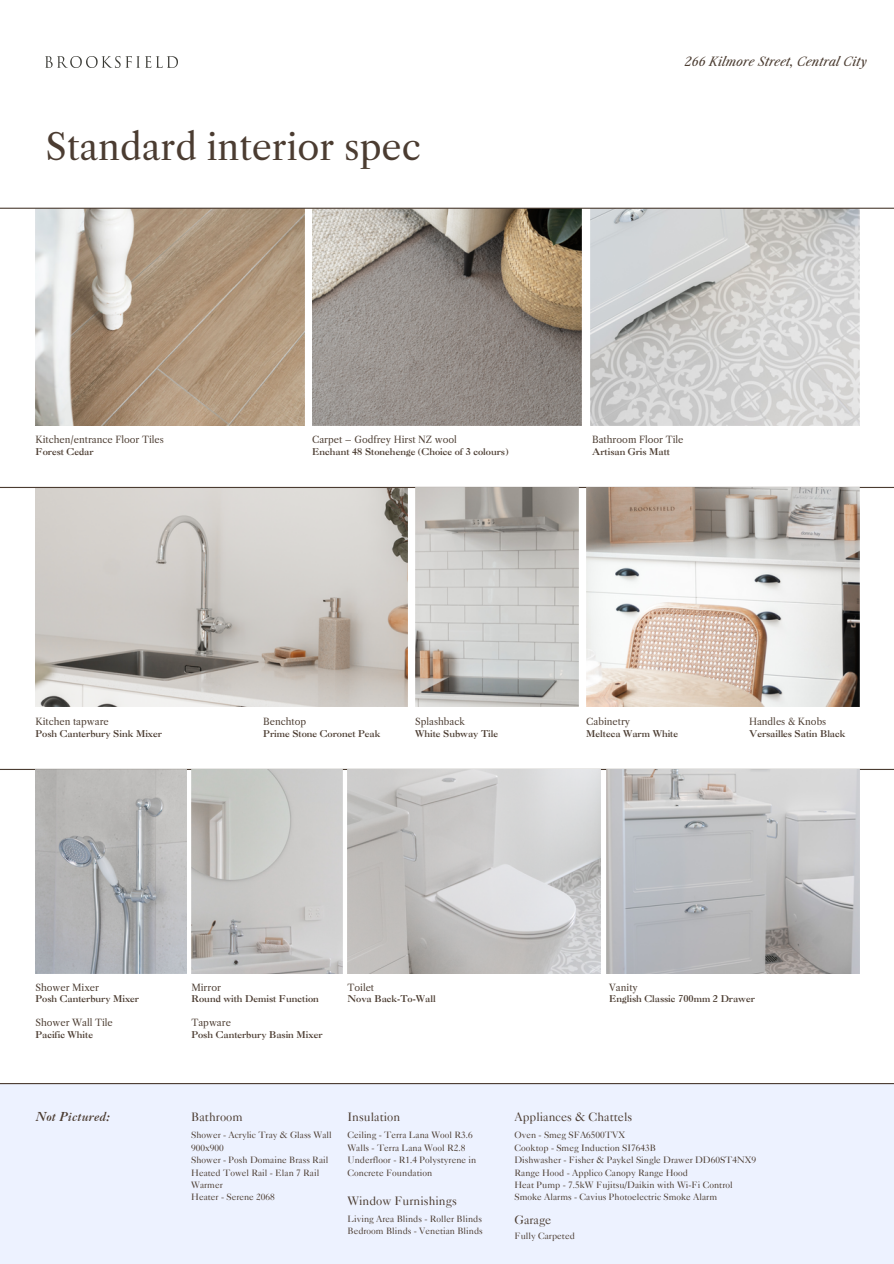
<style>
.page{position:relative;width:894px;height:1264px;background:#fff}
.page>*{position:absolute;margin:0;border:0;box-sizing:border-box;transform-origin:0 0}
.t1{font:35.7px "Libre Caslon Text";color:#4b3c31}
.t2{font:12.3px "Caslon 540 LT Std";color:#4b3c31}
.t3{font:italic 12.3px "Caslon 3 LT Std";color:#4b3c31}
.t4{font:italic 12px "Libre Caslon Text";color:#4b3c31}
.t5{font:9.3px/12.5px "Caslon 540 LT Std";color:#4b3c31}
.t6{font:9.3px "Caslon 3 LT Std";color:#4b3c31}
.t7{font:9.3px "Libre Caslon Text";color:#4b3c31}
</style>
<div class="page">
<img style="left:46px;top:56px;width:131px;height:11px">
<img style="left:312px;top:209px;width:269px;height:216px">
<img style="left:35px;top:209px;width:269px;height:216px">
<img style="left:590px;top:209px;width:269px;height:216px">
<img style="left:35px;top:488px;width:372px;height:219px">
<hr style="left:0;top:208px;width:893px;height:1px;background:#4b3c31">
<hr style="left:0;top:487px;width:893px;height:1px;background:#4b3c31">
<hr style="left:0;top:769px;width:893px;height:1px;background:#4b3c31">
<div style="left:0;top:1083px;width:892px;height:180px;background:#edf2ff"></div>
<hr style="left:0;top:1083px;width:893px;height:1px;background:#4b3c31">
<img style="left:415px;top:487px;width:163px;height:220px">
<img style="left:35px;top:769px;width:151px;height:204px">
<img style="left:191px;top:769px;width:151px;height:204px">
<img style="left:586px;top:487px;width:273px;height:220px">
<img style="left:347px;top:769px;width:253px;height:204px">
<img style="left:606px;top:769px;width:253px;height:204px">
<p class="t1" style="left:46px;top:125px;width:376px">Standard interior spec</p>
<p class="t4" style="left:684px;top:54px;width:184px">266 Kilmore Street, Central City</p>
<p class="t7" style="left:35px;top:434px;width:130px">Kitchen/entrance Floor Tiles</p>
<p class="t6" style="left:35px;top:448px;width:60px">Forest Cedar</p>
<p class="t7" style="left:312px;top:434px;width:146px">Carpet – Godfrey Hirst NZ wool</p>
<p class="t6" style="left:312px;top:448px;width:198px">Enchant 48 Stonehenge (Choice of 3 colours)</p>
<p class="t7" style="left:592px;top:434px;width:93px">Bathroom Floor Tile</p>
<p class="t6" style="left:592px;top:448px;width:79px">Artisan Gris Matt</p>
<p class="t7" style="left:35px;top:715px;width:75px">Kitchen tapware</p>
<p class="t6" style="left:35px;top:729px;width:128px">Posh Canterbury Sink Mixer</p>
<p class="t7" style="left:263px;top:715px;width:44px">Benchtop</p>
<h2 class="t6" style="left:263px;top:729px;width:119px">Prime Stone Coronet Peak</h2>
<p class="t7" style="left:415px;top:715px;width:51px">Splashback</p>
<p class="t6" style="left:415px;top:729px;width:84px">White Subway Tile</p>
<p class="t7" style="left:586px;top:715px;width:45px">Cabinetry</p>
<p class="t6" style="left:586px;top:729px;width:93px">Melteca Warm White</p>
<p class="t7" style="left:748px;top:715px;width:79px">Handles &amp; Knobs</p>
<p class="t6" style="left:748px;top:729px;width:98px">Versailles Satin Black</p>
<p class="t7" style="left:35px;top:981px;width:65px">Shower Mixer</p>
<p class="t6" style="left:35px;top:995px;width:105px">Posh Canterbury Mixer</p>
<p class="t7" style="left:35px;top:1017px;width:79px">Shower Wall Tile</p>
<p class="t6" style="left:35px;top:1031px;width:59px">Pacific White</p>
<h2 class="t7" style="left:191px;top:981px;width:31px">Mirror</h2>
<h2 class="t6" style="left:191px;top:995px;width:129px">Round with Demist Function</h2>
<h2 class="t7" style="left:191px;top:1017px;width:41px">Tapware</h2>
<p class="t6" style="left:191px;top:1031px;width:133px">Posh Canterbury Basin Mixer</p>
<p class="t7" style="left:347px;top:981px;width:28px">Toilet</p>
<p class="t6" style="left:347px;top:995px;width:90px">Nova Back-To-Wall</p>
<p class="t7" style="left:609px;top:981px;width:30px">Vanity</p>
<h2 class="t6" style="left:609px;top:995px;width:147px">English Classic 700mm 2 Drawer</h2>
<p class="t3" style="left:35px;top:1112px;width:75px">Not Pictured:</p>
<p class="t2" style="left:191px;top:1112px;width:53px">Bathroom</p>
<p class="t2" style="left:347px;top:1112px;width:54px">Insulation</p>
<p class="t2" style="left:514px;top:1112px;width:119px">Appliances &amp; Chattels</p>
<p class="t5" style="left:191px;top:1130px;width:142px">Shower - Acrylic Tray &amp; Glass Wall</p>
<p class="t5" style="left:191px;top:1142px;width:34px">900x900</p>
<p class="t5" style="left:191px;top:1154px;width:138px">Shower - Posh Domaine Brass Rail</p>
<p class="t5" style="left:191px;top:1167px;width:129px">Heated Towel Rail - Elan 7 Rail<br>Warmer</p>
<p class="t5" style="left:191px;top:1192px;width:85px">Heater - Serene 2068</p>
<p class="t5" style="left:347px;top:1130px;width:127px">Ceiling - Terra Lana Wool R3.6</p>
<p class="t5" style="left:347px;top:1142px;width:120px">Walls - Terra Lana Wool R2.8</p>
<p class="t5" style="left:347px;top:1154px;width:130px">Underfloor - R1.4 Polystyrene in<br>Concrete Foundation</p>
<p class="t2" style="left:347px;top:1195px;width:111px">Window Furnishings</p>
<p class="t5" style="left:347px;top:1213px;width:136px">Living Area Blinds - Roller Blinds</p>
<p class="t5" style="left:347px;top:1225px;width:137px">Bedroom Blinds - Venetian Blinds</p>
<p class="t5" style="left:514px;top:1130px;width:112px">Oven - Smeg SFA6500TVX</p>
<p class="t5" style="left:514px;top:1142px;width:143px">Cooktop - Smeg Induction SI7643B</p>
<p class="t5" style="left:514px;top:1154px;width:243px">Dishwasher - Fisher &amp; Paykel Single Drawer DD60ST4NX9<br>Range Hood - Applico Canopy Range Hood</p>
<p class="t5" style="left:514px;top:1179px;width:220px">Heat Pump - 7.5kW Fujitsu/Daikin with Wi-Fi Control</p>
<p class="t5" style="left:514px;top:1192px;width:204px">Smoke Alarms - Cavius Photoelectric Smoke Alarm</p>
<p class="t2" style="left:514px;top:1215px;width:38px">Garage</p>
<h2 class="t5" style="left:514px;top:1231px;width:62px">Fully Carpeted</h2>
</div>
